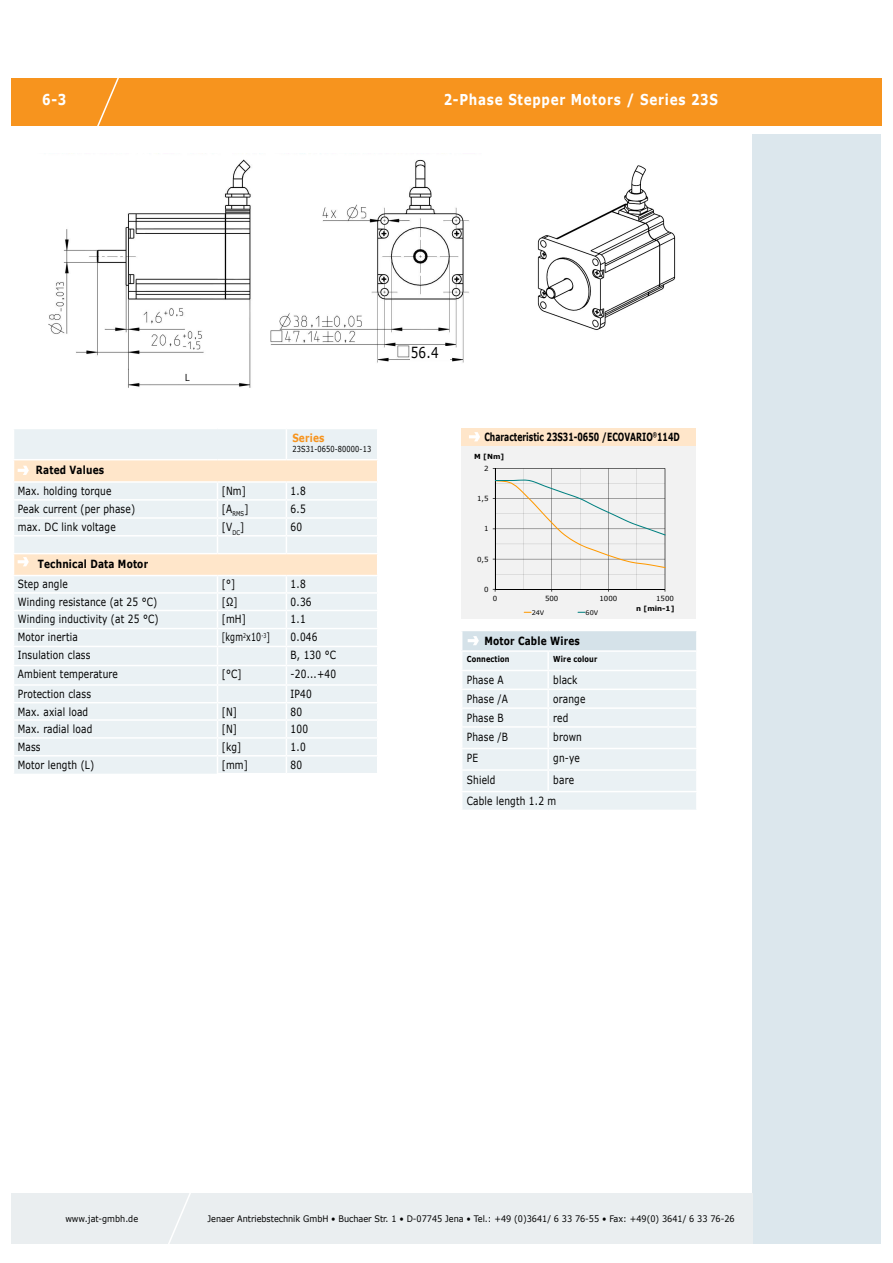
<style>
.page{position:relative;width:893px;height:1263px;background:#fff}
.page>*{position:absolute;margin:0;border:0;box-sizing:border-box;transform-origin:0 0}
.t1{font:700 15px "Verdana";letter-spacing:.06em;color:#fff;scale:.8 1}
.t2{font:15px "Verdana";color:#000;scale:.8 1}
.t3{font:11.25px "Verdana";letter-spacing:.02em;color:#000;scale:.8 1}
.t4{font:700 11.25px "Verdana";letter-spacing:.02em;color:#000;scale:.8 1}
.t5{font:700 11.25px "Verdana";color:#000;scale:.68 1}
.t6{font:11.25px "Verdana";letter-spacing:.02em;color:#000;scale:.7 1}
.t7{font:700 11.25px "Verdana";letter-spacing:.02em;color:#f7941e;scale:.8 1}
.t8{font:9px "Verdana";color:#000;scale:.9 1}
.t9{font:700 8.25px "Verdana";letter-spacing:.02em;color:#000;scale:.8 1}
.t10{font:8.25px "Verdana";letter-spacing:.02em;color:#000;scale:.8 1}
.t11{font:7.05px "Verdana";letter-spacing:-.005em;color:#000}
.t12{font:700 7.05px "Verdana";color:#000}
.t13{font:6.45px "Verdana";color:#000}
</style>
<div class="page">
<div style="left:752px;top:134px;width:128px;height:1109px;background:#dce7ed"></div>
<div style="left:12px;top:79px;width:870px;height:47px;background:#f7941e"></div>
<div style="left:11px;top:1193px;width:742px;height:50px;background:#eaeef0"></div>
<svg style="left:94px;top:78px;width:27px;height:48px"></svg>
<svg style="left:147px;top:1193px;width:46px;height:51px"></svg>
<div style="left:14px;top:429px;width:363px;height:30px;background:#eaf1f4"></div>
<hr style="left:286px;top:429px;width:1px;height:30px;background:#fff">
<svg style="left:14px;top:460px;width:363px;height:314px;background:#eef0ef"></svg>
<svg style="left:462px;top:631px;width:235px;height:179px;background:#e9f0f3"></svg>
<div style="left:461px;top:428px;width:235px;height:19px;background:#ffe6ca"></div>
<svg style="left:469px;top:432px;width:11px;height:9px"></svg>
<div style="left:461px;top:447px;width:235px;height:172px;background:#f2f2f2"></div>
<svg style="left:493px;top:468px;width:173px;height:124px"></svg>
<img style="left:48px;top:153px;width:421px;height:235px">
<img style="left:537px;top:165px;width:139px;height:165px">
<div style="left:411px;top:346px;width:39px;height:13px;background:#fff"></div>
<p class="t1" style="left:42px;top:89px;width:32px">6-3</p>
<p class="t1" style="left:444px;top:89px;width:344px">2-Phase Stepper Motors / Series 23S</p>
<p class="t7" style="left:292px;top:430px;width:42px">Series</p>
<p class="t10" style="left:292px;top:443px;width:100px">23S31-0650-80000-13</p>
<p class="t4" style="left:36px;top:462px;width:87px">Rated Values</p>
<p class="t3" style="left:18px;top:483px;width:119px">Max. holding torque</p>
<p class="t3" style="left:222px;top:483px;width:32px">[Nm]</p>
<p class="t3" style="left:291px;top:483px;width:20px">1.8</p>
<p class="t3" style="left:18px;top:501px;width:148px">Peak current (per phase)</p>
<p class="t3" style="left:222px;top:501px;width:35px">[A<sub>RMS</sub>]</p>
<p class="t3" style="left:291px;top:501px;width:20px">6.5</p>
<p class="t3" style="left:18px;top:519px;width:124px">max. DC link voltage</p>
<p class="t3" style="left:222px;top:519px;width:30px">[V<sub>DC</sub>]</p>
<p class="t3" style="left:291px;top:519px;width:16px">60</p>
<p class="t4" style="left:38px;top:556px;width:139px">Technical Data Motor</p>
<p class="t3" style="left:18px;top:577px;width:64px">Step angle</p>
<p class="t3" style="left:222px;top:577px;width:18px">[°]</p>
<p class="t3" style="left:291px;top:577px;width:20px">1.8</p>
<p class="t3" style="left:18px;top:594px;width:176px">Winding resistance (at 25 °C)</p>
<p class="t3" style="left:222px;top:594px;width:21px">[Ω]</p>
<p class="t3" style="left:291px;top:594px;width:28px">0.36</p>
<p class="t3" style="left:18px;top:611px;width:178px">Winding inductivity (at 25 °C)</p>
<p class="t3" style="left:222px;top:611px;width:32px">[mH]</p>
<p class="t3" style="left:291px;top:611px;width:20px">1.1</p>
<p class="t3" style="left:18px;top:630px;width:77px">Motor inertia</p>
<p class="t6" style="left:222px;top:630px;width:71px">[kgm<sup>2</sup>x10<sup>-3</sup>]</p>
<p class="t3" style="left:291px;top:630px;width:35px">0.046</p>
<p class="t3" style="left:18px;top:647px;width:92px">Insulation class</p>
<p class="t3" style="left:291px;top:647px;width:58px">B, 130 °C</p>
<p class="t3" style="left:18px;top:667px;width:127px">Ambient temperature</p>
<p class="t3" style="left:222px;top:667px;width:26px">[°C]</p>
<p class="t3" style="left:291px;top:667px;width:59px">-20...+40</p>
<p class="t3" style="left:18px;top:686px;width:93px">Protection class</p>
<p class="t3" style="left:291px;top:686px;width:28px">IP40</p>
<p class="t3" style="left:18px;top:704px;width:90px">Max. axial load</p>
<p class="t3" style="left:222px;top:704px;width:21px">[N]</p>
<p class="t3" style="left:291px;top:704px;width:16px">80</p>
<p class="t3" style="left:18px;top:721px;width:95px">Max. radial load</p>
<p class="t3" style="left:222px;top:721px;width:21px">[N]</p>
<p class="t3" style="left:291px;top:721px;width:23px">100</p>
<p class="t3" style="left:18px;top:739px;width:30px">Mass</p>
<p class="t3" style="left:222px;top:739px;width:26px">[kg]</p>
<p class="t3" style="left:291px;top:739px;width:20px">1.0</p>
<p class="t3" style="left:18px;top:757px;width:97px">Motor length (L)</p>
<p class="t3" style="left:222px;top:757px;width:34px">[mm]</p>
<p class="t3" style="left:291px;top:757px;width:16px">80</p>
<p class="t2" style="left:411px;top:342px;width:36px">56.4</p>
<p class="t5" style="left:484px;top:429px;width:289px">Characteristic 23S31-0650 /ECOVARIO<sup>®</sup>114D</p>
<p class="t12" style="left:474px;top:451px;width:32px">M [Nm]</p>
<p class="t11" style="left:484px;top:463px;width:6px">2</p>
<p class="t11" style="left:477px;top:494px;width:13px">1,5</p>
<p class="t11" style="left:484px;top:524px;width:6px">1</p>
<p class="t11" style="left:477px;top:554px;width:13px">0,5</p>
<p class="t11" style="left:484px;top:584px;width:6px">0</p>
<p class="t11" style="left:493px;top:594px;width:6px">0</p>
<p class="t11" style="left:545px;top:594px;width:15px">500</p>
<p class="t11" style="left:599px;top:594px;width:19px">1000</p>
<p class="t11" style="left:656px;top:594px;width:19px">1500</p>
<p class="t13" style="left:532px;top:608px;width:14px">24V</p>
<p class="t13" style="left:586px;top:608px;width:14px">60V</p>
<p class="t4" style="left:484px;top:633px;width:121px">Motor Cable Wires</p>
<p class="t9" style="left:467px;top:654px;width:55px">Connection</p>
<p class="t9" style="left:553px;top:654px;width:57px">Wire colour</p>
<p class="t3" style="left:467px;top:672px;width:48px">Phase A</p>
<p class="t3" style="left:553px;top:672px;width:32px">black</p>
<p class="t3" style="left:467px;top:691px;width:53px">Phase /A</p>
<p class="t3" style="left:553px;top:691px;width:42px">orange</p>
<p class="t3" style="left:467px;top:710px;width:48px">Phase B</p>
<p class="t3" style="left:553px;top:710px;width:20px">red</p>
<p class="t3" style="left:467px;top:729px;width:53px">Phase /B</p>
<p class="t3" style="left:553px;top:729px;width:37px">brown</p>
<p class="t3" style="left:467px;top:750px;width:16px">PE</p>
<p class="t3" style="left:553px;top:750px;width:35px">gn-ye</p>
<p class="t3" style="left:467px;top:772px;width:37px">Shield</p>
<p class="t3" style="left:553px;top:772px;width:27px">bare</p>
<p class="t3" style="left:467px;top:793px;width:113px">Cable length 1.2 m</p>
<p class="t12" style="left:636px;top:603px;width:40px">n [min-1]</p>
<p class="t8" style="left:65px;top:1212px;width:82px">www.jat-gmbh.de</p>
<p class="t8" style="left:208px;top:1212px;width:587px">Jenaer Antriebstechnik GmbH • Buchaer Str. 1 • D-07745 Jena • Tel.: +49 (0)3641/ 6 33 76-55 • Fax: +49(0) 3641/ 6 33 76-26</p>
</div>
